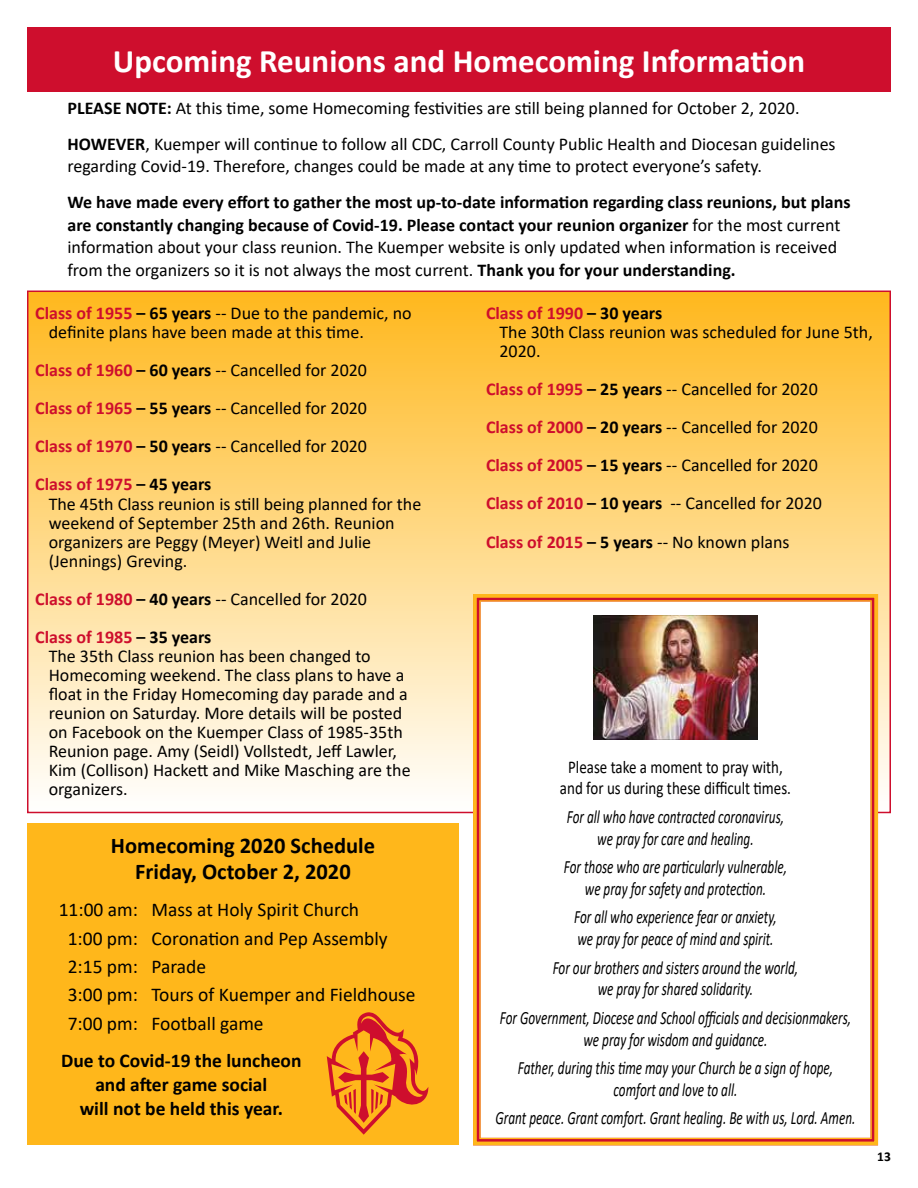
<style>
.page{position:relative;width:918px;height:1188px;background:#fff}
.page>*{position:absolute;margin:0;border:0;box-sizing:border-box;transform-origin:0 0}
.t1{font:700 33px "Calibri";color:#fff}
.t2{font:700 22.5px/25.5px "Calibri";color:#000;text-align:center}
.t3{font:19.5px/28.3px "Calibri";color:#000}
.t4{font:700 19.5px/24px "Calibri";color:#000;text-align:center}
.t5{font:italic 18.75px/21.8px "Calibri";color:#000;text-align:center;scale:.7 1}
.t6{font:18px/19px "Calibri";color:#000}
.t7{font:700 18px/22.5px "Calibri";color:#000}
.t8{font:18px/21.8px "Calibri";color:#000;text-align:center;scale:.83 1}
.t9{font:700 18px/38.1px "Calibri";color:#ce0e2d}
.t10{font:700 13.5px "Calibri";color:#000}
.s1{font-weight:700}
.s2{font-weight:400}
.s3{font-weight:700;color:#ce0e2d}
.s4{color:#000}
.s5{font-weight:400;color:#000}
</style>
<div class="page">
<div style="left:27px;top:27px;width:864px;height:65px;background:#ce0e2d"></div>
<div style="left:28px;top:291px;width:862px;height:521px;background:linear-gradient(to bottom,#ffb81d,#fffffe)"></div>
<div style="left:27px;top:823px;width:432px;height:322px;background:#ffb71b"></div>
<svg style="left:326px;top:1012px;width:103px;height:123px"></svg>
<svg style="left:471px;top:592px;width:409px;height:554px"></svg>
<img style="left:594px;top:615px;width:163px;height:125px">
<h1 class="t1" style="left:113px;top:37px;width:694px">Upcoming Reunions and Homecoming Information</h1>
<p class="t6" style="left:68px;top:90px;width:770px;line-height:36px"><span class="s1">PLEASE NOTE:</span> At this time, some Homecoming festivities are still being planned for October 2, 2020.<br><span class="s1">HOWEVER</span>, Kuemper will continue to follow all CDC, Carroll County Public Health and Diocesan guidelines</p>
<p class="t6" style="left:68px;top:156px;width:696px">regarding Covid-19. Therefore, changes could be made at any time to protect everyone’s safety.</p>
<p class="t7" style="left:68px;top:191px;width:785px">We have made every effort to gather the most up-to-date information regarding class reunions, but plans are constantly changing because of Covid-19. Please contact your reunion organizer <span class="s2">for the most current information about your class reunion. The Kuemper website is only updated when information is received from the organizers so it is not always the most current.</span> Thank you for your understanding.</p>
<p class="t6" style="left:49px;top:303px;width:364px;text-indent:-14px"><span class="s3">Class of 1955</span> <span class="s1">– 65 years</span> -- Due to the pandemic, no definite plans have been made at this time.</p>
<p class="t6" style="left:35px;top:351px;width:333px;line-height:38.1px;text-align:justify"><span class="s3">Class of 1960</span> <span class="s1">– 60 years</span> -- Cancelled for 2020<br><span class="s3">Class of 1965</span> <span class="s1">– 55 years</span> -- Cancelled for 2020<br><span class="s3">Class of 1970</span> <span class="s1">– 50 years</span> -- Cancelled for 2020<br><span class="s3">Class of 1975</span> <span class="s1">– 45 years</span></p>
<p class="t6" style="left:49px;top:494px;width:374px">The 45th Class reunion is still being planned for the weekend of September 25th and 26th. Reunion organizers are Peggy (Meyer) Weitl and Julie (Jennings) Greving.</p>
<p class="t9" style="left:35px;top:580px;width:333px">Class of 1980 <span class="s4">– 40 years</span> <span class="s5">-- Cancelled for 2020<br></span>Class of 1985 <span class="s4">– 35 years</span></p>
<p class="t6" style="left:49px;top:646px;width:363px">The 35th Class reunion has been changed to Homecoming weekend. The class plans to have a float in the Friday Homecoming day parade and a reunion on Saturday. More details will be posted on Facebook on the Kuemper Class of 1985-35th Reunion page. Amy (Seidl) Vollstedt, Jeff Lawler, Kim (Collison) Hackett and Mike Masching are the organizers.</p>
<p class="t2" style="left:111px;top:833px;width:266px">Homecoming 2020 Schedule<br>Friday, October 2, 2020</p>
<p class="t3" style="left:68px;top:895px;width:349px;text-indent:-9px">11:00 am: Mass at Holy Spirit Church<br>1:00 pm: Coronation and Pep Assembly<br>2:15 pm: Parade<br>3:00 pm: Tours of Kuemper and Fieldhouse<br>7:00 pm: Football game</p>
<p class="t4" style="left:61px;top:1048px;width:242px">Due to Covid-19 the luncheon and after game social<br>will not be held this year.</p>
<p class="t6" style="left:500px;top:303px;width:375px;text-indent:-14px"><span class="s3">Class of 1990</span> <span class="s1">– 30 years<br></span>The 30th Class reunion was scheduled for June 5th,<br>2020.</p>
<p class="t6" style="left:486px;top:370px;width:337px;line-height:38.1px"><span class="s3">Class of 1995</span> <span class="s1">– 25 years</span> -- Cancelled for 2020<br><span class="s3">Class of 2000</span> <span class="s1">– 20 years</span> -- Cancelled for 2020<br><span class="s3">Class of 2005</span> <span class="s1">– 15 years</span> -- Cancelled for 2020<br><span class="s3">Class of 2010</span> <span class="s1">– 10 years</span> -- Cancelled for 2020<br><span class="s3">Class of 2015</span> <span class="s1">– 5 years</span> -- No known plans</p>
<p class="t8" style="left:560px;top:755px;width:280px">Please take a moment to pray with, and for us during these difficult times.</p>
<p class="t5" style="left:567px;top:805px;width:312px">For all who have contracted coronavirus, we pray for care and healing.</p>
<p class="t5" style="left:564px;top:855px;width:320px">For those who are particularly vulnerable, we pray for safety and protection.</p>
<p class="t5" style="left:574px;top:905px;width:291px;text-align:left">For all who experience fear or anxiety, we pray for peace of mind and spirit.</p>
<p class="t5" style="left:553px;top:956px;width:352px">For our brothers and sisters around the world, we pray for shared solidarity.</p>
<p class="t5" style="left:500px;top:1006px;width:503px">For Government, Diocese and School officials and decisionmakers, we pray for wisdom and guidance.</p>
<p class="t5" style="left:518px;top:1056px;width:452px">Father, during this time may your Church be a sign of hope, comfort and love to all.</p>
<p class="t5" style="left:496px;top:1106px;width:516px">Grant peace. Grant comfort. Grant healing. Be with us, Lord. Amen.</p>
<p class="t10" style="left:877px;top:1147px;width:15px">13</p>
</div>
